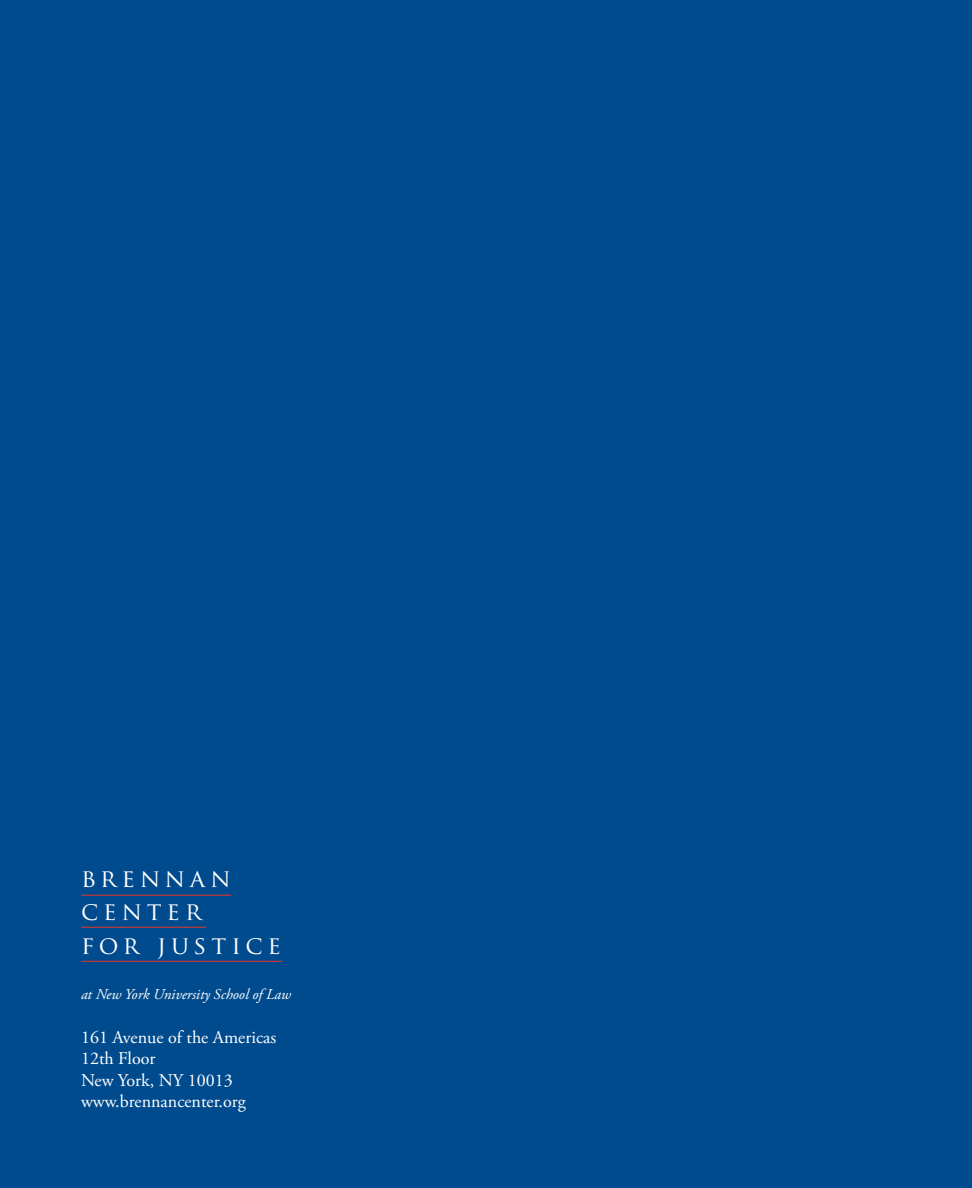
<style>
.page{position:relative;width:972px;height:1188px;background:#004b8e}
.page>*{position:absolute;margin:0;border:0;box-sizing:border-box;transform-origin:0 0}
.t1{font:24.45px/33.5px "Trajan Pro";color:#fff}
.t2{font:18px/21.6px "Adobe Garamond Pro";color:#fff}
.t3{font:italic 15px "Adobe Garamond Pro";color:#fff}
</style>
<div class="page">
<hr style="left:81px;top:895px;width:150px;height:1px;background:#ee3224">
<hr style="left:81px;top:927px;width:125px;height:1px;background:#ee3224">
<hr style="left:81px;top:961px;width:201px;height:1px;background:#ee3224">
<h1 class="t1" style="left:81px;top:861px;width:202px">BRENNAN<br>CENTER<br>FOR JUSTICE</h1>
<p class="t3" style="left:81px;top:986px;width:211px">at New York University School of Law</p>
<p class="t2" style="left:81px;top:1027px;width:197px">161 Avenue of the Americas<br>12th Floor<br>New York, NY 10013 www.brennancenter.org</p>
</div>
